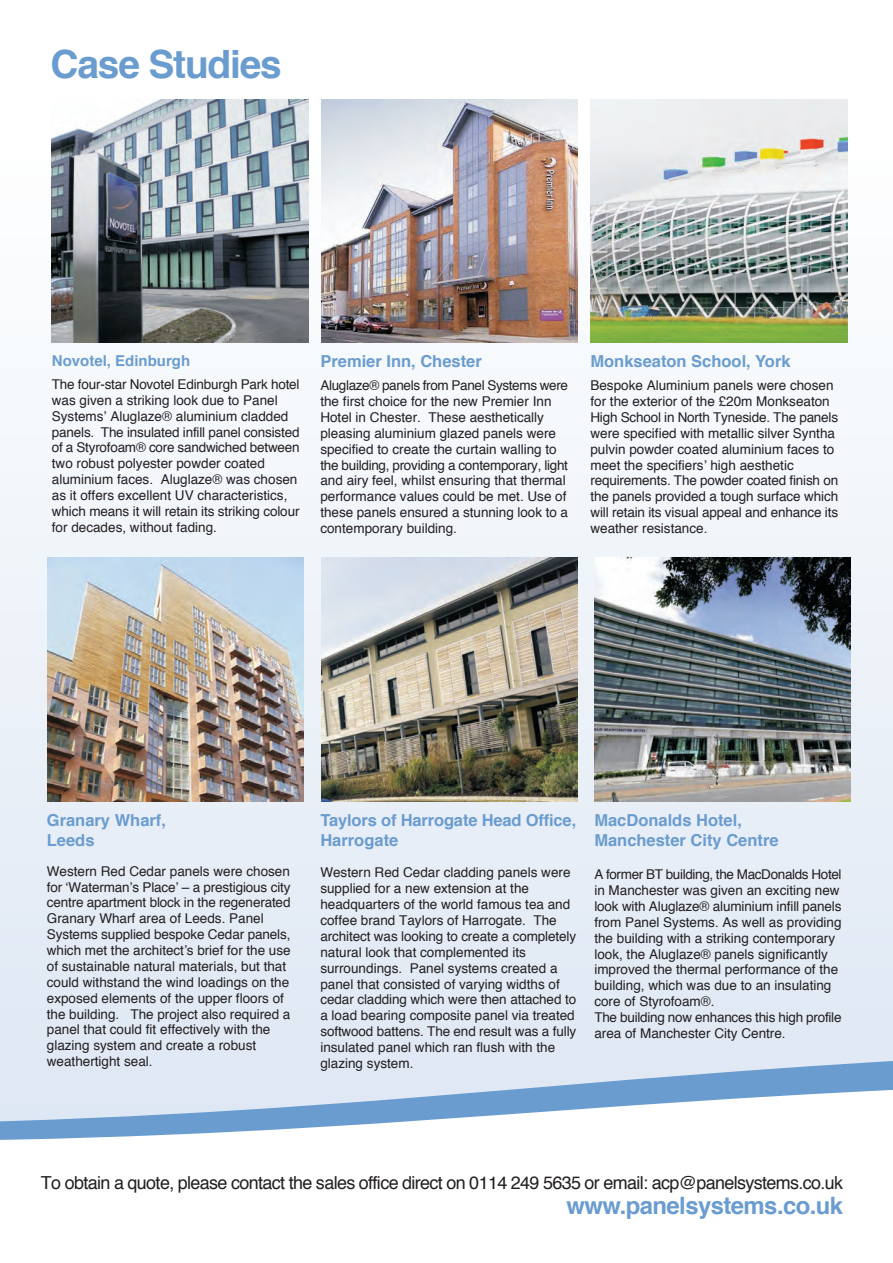
<style>
.page{position:relative;width:893px;height:1263px;background:#fff}
.page>*{position:absolute;margin:0;border:0;box-sizing:border-box;transform-origin:0 0}
.t1{font:700 39px "Helvetica";letter-spacing:-.03em;color:#6a9ccf}
.t2{font:700 23.85px "Helvetica";letter-spacing:-.025em;color:#6a9ccf}
.t3{font:17.85px "Helvetica";letter-spacing:-.035em;color:#231f20}
.t4{font:700 16.5px/19.4px "Helvetica";color:#6a9ccf}
.t5{font:700 15px "Helvetica";color:#6a9ccf}
.t6{font:13.5px/15.9px "Helvetica";color:#231f20}
</style>
<div class="page">
<div style="left:0;top:153px;width:893px;height:1000px;background:#ecf1f8"></div>
<div style="left:0;top:1039px;width:893px;height:34px;background:#e0e9f5"></div>
<svg style="left:0;top:1073px;width:893px;height:80px"></svg>
<img style="left:52px;top:100px;width:256px;height:243px">
<img style="left:321px;top:100px;width:257px;height:243px">
<img style="left:591px;top:100px;width:256px;height:243px">
<img style="left:594px;top:558px;width:256px;height:243px">
<img style="left:321px;top:558px;width:257px;height:243px">
<img style="left:47px;top:558px;width:257px;height:243px">
<h1 class="t1" style="left:51px;top:48px;width:233px">Case Studies</h1>
<p class="t5" style="left:52px;top:354px;width:140px">Novotel, Edinburgh</p>
<p class="t6" style="left:52px;top:377px;width:249px">The four-star Novotel Edinburgh Park hotel was given a striking look due to Panel Systems’ Aluglaze® aluminium cladded panels. The insulated infill panel consisted of a Styrofoam® core sandwiched between two robust polyester powder coated aluminium faces. Aluglaze® was chosen as it offers excellent UV characteristics, which means it will retain its striking colour for decades, without fading.</p>
<p class="t4" style="left:320px;top:353px;width:163px">Premier Inn, Chester</p>
<p class="t6" style="left:320px;top:378px;width:249px">Aluglaze® panels from Panel Systems were the first choice for the new Premier Inn Hotel in Chester. These aesthetically pleasing aluminium glazed panels were specified to create the curtain walling to the building, providing a contemporary, light and airy feel, whilst ensuring that thermal performance values could be met. Use of these panels ensured a stunning look to a contemporary building.</p>
<p class="t4" style="left:590px;top:353px;width:202px">Monkseaton School, York</p>
<p class="t6" style="left:590px;top:378px;width:249px">Bespoke Aluminium panels were chosen for the exterior of the £20m Monkseaton High School in North Tyneside. The panels were specified with metallic silver Syntha pulvin powder coated aluminium faces to meet the specifiers’ high aesthetic requirements. The powder coated finish on the panels provided a tough surface which will retain its visual appeal and enhance its weather resistance.</p>
<p class="t4" style="left:47px;top:812px;width:121px">Granary Wharf,<br>Leeds</p>
<p class="t6" style="left:47px;top:864px;width:245px">Western Red Cedar panels were chosen for ‘Waterman’s Place’ – a prestigious city centre apartment block in the regenerated Granary Wharf area of Leeds. Panel Systems supplied bespoke Cedar panels, which met the architect’s brief for the use of sustainable natural materials, but that could withstand the wind loadings on the exposed elements of the upper floors of the building. The project also required a panel that could fit effectively with the glazing system and create a robust weathertight seal.</p>
<p class="t4" style="left:320px;top:812px;width:257px">Taylors of Harrogate Head Office,<br>Harrogate</p>
<p class="t6" style="left:320px;top:866px;width:257px">Western Red Cedar cladding panels were supplied for a new extension at the headquarters of the world famous tea and coffee brand Taylors of Harrogate. The architect was looking to create a completely natural look that complemented its surroundings. Panel systems created a panel that consisted of varying widths of cedar cladding which were then attached to a load bearing composite panel via treated softwood battens. The end result was a fully insulated panel which ran flush with the glazing system.</p>
<p class="t4" style="left:594px;top:812px;width:186px">MacDonalds Hotel,<br>Manchester City Centre</p>
<p class="t6" style="left:594px;top:867px;width:249px">A former BT building, the MacDonalds Hotel in Manchester was given an exciting new look with Aluglaze® aluminium infill panels from Panel Systems. As well as providing the building with a striking contemporary look, the Aluglaze® panels significantly improved the thermal performance of the building, which was due to an insulating core of Styrofoam®.<br>The building now enhances this high profile area of Manchester City Centre.</p>
<h3 class="t3" style="left:41px;top:1175px;width:804px">To obtain a quote, please contact the sales office direct on 0114 249 5635 or email: acp@panelsystems.co.uk</h3>
<h2 class="t2" style="left:566px;top:1196px;width:278px">www.panelsystems.co.uk</h2>
</div>
